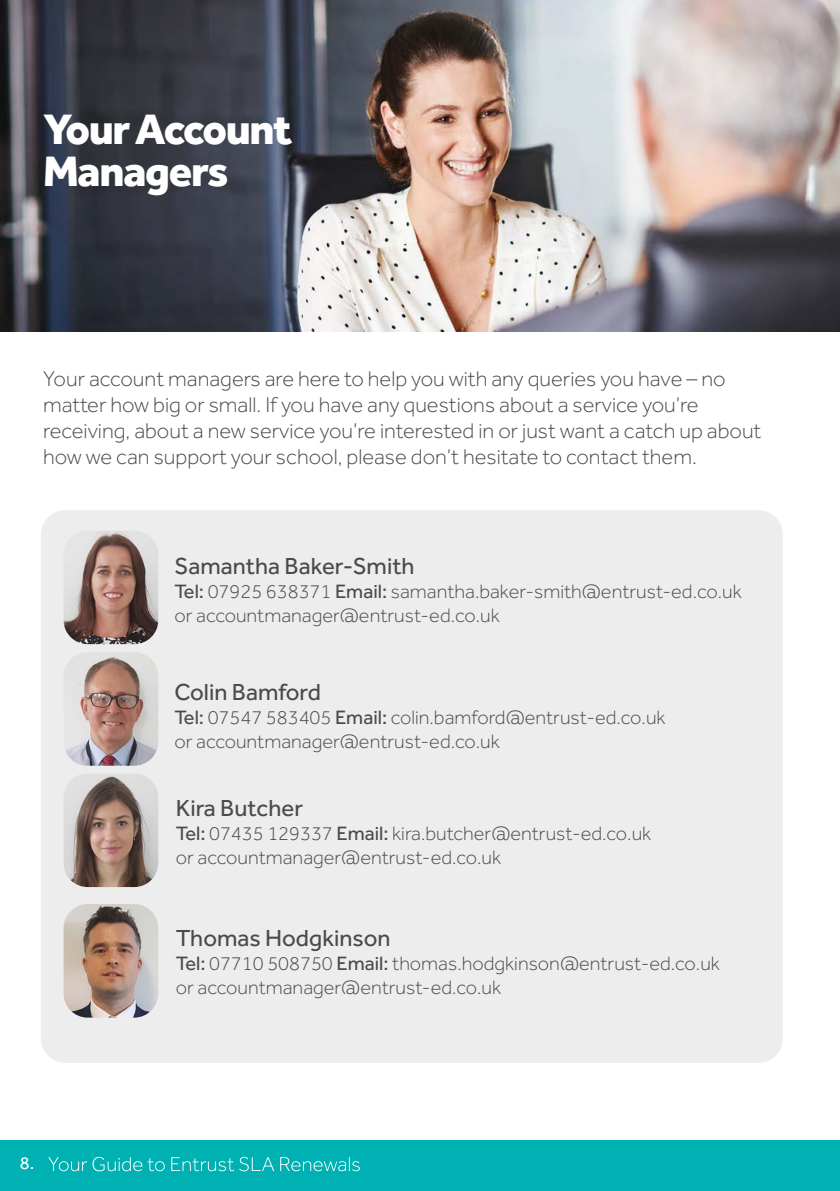
<style>
.page{position:relative;width:840px;height:1191px;background:#fff}
.page>*{position:absolute;margin:0;border:0;box-sizing:border-box;transform-origin:0 0}
.t1{font:800 44px/42px "Effra";letter-spacing:-.03em;color:#fff}
.t2{font:24px "Effra";color:#4a4a49}
.t3{font:300 22px/26px "Effra";color:#4a4a49}
.t4{font:300 20px/24px "Effra";color:#4a4a49}
.t5{font:18px "Effra";color:#fff}
.s1{font-weight:400}
</style>
<div class="page">
<div style="left:0;top:1140px;width:839px;height:51px;background:#00b1b3"></div>
<svg style="left:48px;top:1156px;width:311px;height:15px"></svg>
<div style="left:41px;top:510px;width:741px;height:552px;background:#ededed;border-radius:24px"></div>
<img style="left:64px;top:531px;width:94px;height:113px">
<img style="left:64px;top:652px;width:94px;height:113px">
<img style="left:64px;top:774px;width:94px;height:113px">
<img style="left:0;top:0;width:839px;height:332px">
<img style="left:64px;top:904px;width:94px;height:113px">
<img style="left:839px;top:0;width:1px;height:332px">
<h1 class="t1" style="left:43px;top:107px;width:251px">Your Account<br>Managers</h1>
<p class="t3" style="left:43px;top:366px;width:719px">Your account managers are here to help you with any queries you have – no matter how big or small. If you have any questions about a service you’re receiving, about a new service you’re interested in or just want a catch up about how we can support your school, please don’t hesitate to contact them.</p>
<p class="t2" style="left:174px;top:552px;width:241px">Samantha Baker-Smith</p>
<p class="t4" style="left:174px;top:579px;width:568px"><span class="s1">Tel:</span> 07925 638371 <span class="s1">Email:</span> samantha.baker-smith@entrust-ed.co.uk or accountmanager@entrust-ed.co.uk</p>
<p class="t2" style="left:174px;top:678px;width:148px">Colin Bamford</p>
<p class="t4" style="left:174px;top:705px;width:492px"><span class="s1">Tel:</span> 07547 583405 <span class="s1">Email:</span> colin.bamford@entrust-ed.co.uk or accountmanager@entrust-ed.co.uk</p>
<p class="t2" style="left:176px;top:794px;width:129px">Kira Butcher</p>
<p class="t4" style="left:176px;top:821px;width:476px"><span class="s1">Tel:</span> 07435 129337 <span class="s1">Email:</span> kira.butcher@entrust-ed.co.uk or accountmanager@entrust-ed.co.uk</p>
<p class="t2" style="left:176px;top:924px;width:216px">Thomas Hodgkinson</p>
<p class="t4" style="left:176px;top:951px;width:545px"><span class="s1">Tel:</span> 07710 508750 <span class="s1">Email:</span> thomas.hodgkinson@entrust-ed.co.uk or accountmanager@entrust-ed.co.uk</p>
<p class="t5" style="left:20px;top:1152px;width:16px">8.</p>
</div>
